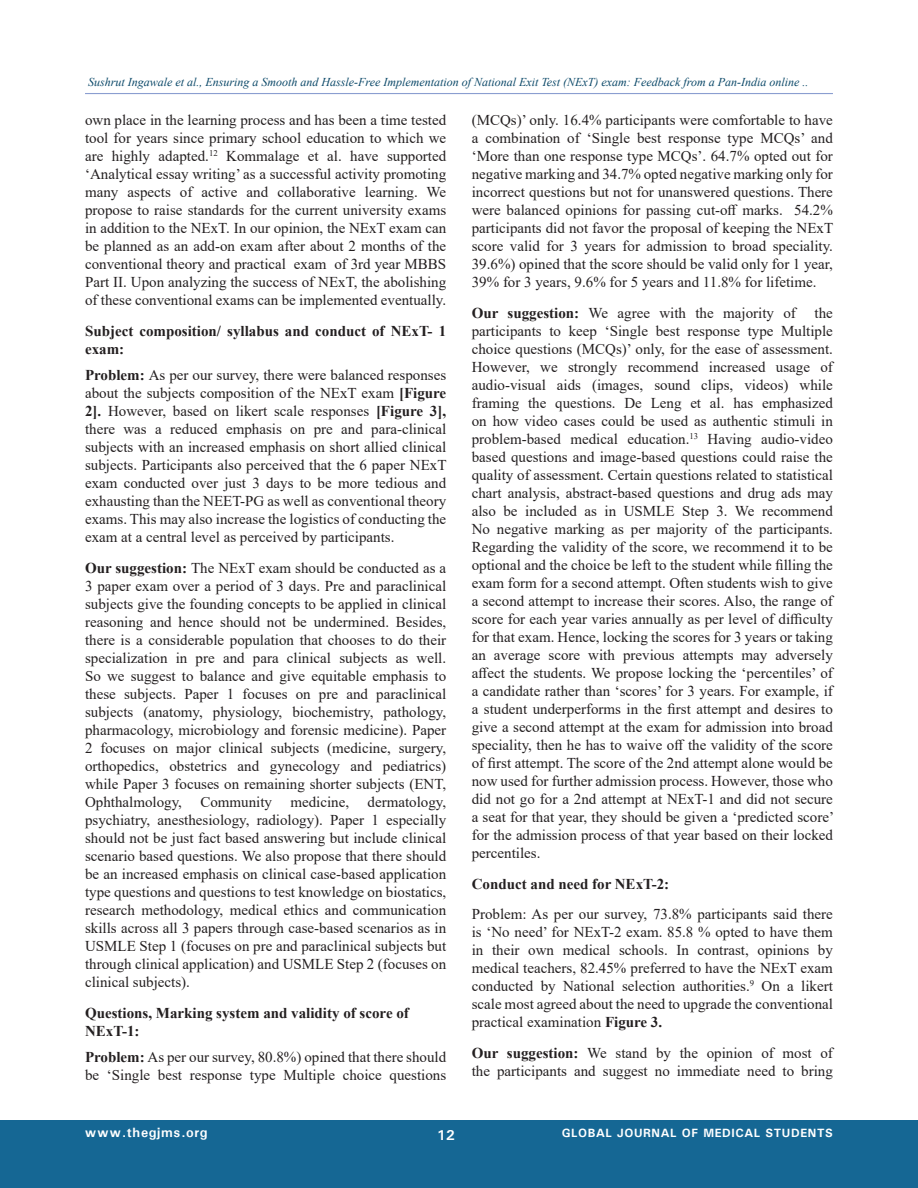
<style>
.page{position:relative;width:918px;height:1188px;background:#fff}
.page>*{position:absolute;margin:0;border:0;box-sizing:border-box;transform-origin:0 0}
.J_Para_2{font:15px/18px "Times New Roman";color:#231f20;text-align:justify}
.J_Para_2-2{font:700 15px/18px "Times New Roman";color:#231f20}
.t1{font:700 14.25px "Univers";color:#fff}
.t2{font:700 13.5px "Univers";letter-spacing:.05em;color:#fff}
.t3{font:italic 12px "Times New Roman";color:#0c4969}
.t4{font:700 12px "Univers";letter-spacing:.05em;color:#fff}
.s1{font-weight:700}
</style>
<div class="page">
<div style="left:0;top:1121px;width:918px;height:67px;background:#156794"></div>
<hr style="left:85px;top:93px;width:748px;height:1px;background:#8b9ed0">
<p class="t3" style="left:88px;top:74px;width:722px">Sushrut Ingawale et al., Ensuring a Smooth and Hassle-Free Implementation of National Exit Test (NExT) exam: Feedback from a Pan-India online ..</p>
<p class="J_Para_2" style="left:85px;top:111px;width:363px">own place in the learning process and has been a time tested tool for years since primary school education to which we are highly adapted.<sup>12</sup> Kommalage et al. have supported ‘Analytical essay writing’ as a successful activity promoting many aspects of active and collaborative learning. We propose to raise standards for the current university exams in addition to the NExT. In our opinion, the NExT exam can be planned as an add-on exam after about 2 months of the conventional theory and practical exam of 3rd year MBBS Part II. Upon analyzing the success of NExT, the abolishing of these conventional exams can be implemented eventually.</p>
<p class="J_Para_2-2" style="left:85px;top:321px;width:363px">Subject composition/ syllabus and conduct of NExT- 1 exam:</p>
<p class="J_Para_2" style="left:85px;top:366px;width:363px"><span class="s1">Problem:</span> As per our survey, there were balanced responses about the subjects composition of the NExT exam <span class="s1">[Figure 2].</span> However, based on likert scale responses <span class="s1">[Figure 3], </span>there was a reduced emphasis on pre and para-clinical subjects with an increased emphasis on short allied clinical subjects. Participants also perceived that the 6 paper NExT exam conducted over just 3 days to be more tedious and exhausting than the NEET-PG as well as conventional theory exams. This may also increase the logistics of conducting the exam at a central level as perceived by participants.</p>
<p class="J_Para_2" style="left:85px;top:559px;width:363px"><span class="s1">Our suggestion:</span> The NExT exam should be conducted as a 3 paper exam over a period of 3 days. Pre and paraclinical subjects give the founding concepts to be applied in clinical reasoning and hence should not be undermined. Besides, there is a considerable population that chooses to do their specialization in pre and para clinical subjects as well.<br>So we suggest to balance and give equitable emphasis to these subjects. Paper 1 focuses on pre and paraclinical subjects (anatomy, physiology, biochemistry, pathology, pharmacology, microbiology and forensic medicine). Paper 2 focuses on major clinical subjects (medicine, surgery, orthopedics, obstetrics and gynecology and pediatrics) while Paper 3 focuses on remaining shorter subjects (ENT, Ophthalmology, Community medicine, dermatology, psychiatry, anesthesiology, radiology). Paper 1 especially should not be just fact based answering but include clinical scenario based questions. We also propose that there should be an increased emphasis on clinical case-based application type questions and questions to test knowledge on biostatics, research methodology, medical ethics and communication skills across all 3 papers through case-based scenarios as in USMLE Step 1 (focuses on pre and paraclinical subjects but through clinical application) and USMLE Step 2 (focuses on clinical subjects).</p>
<p class="J_Para_2-2" style="left:85px;top:1004px;width:325px">Questions, Marking system and validity of score of<br>NExT-1:</p>
<p class="J_Para_2" style="left:85px;top:1048px;width:363px"><span class="s1">Problem:</span> As per our survey, 80.8%) opined that there should be ‘Single best response type Multiple choice questions</p>
<p class="J_Para_2" style="left:472px;top:111px;width:363px">(MCQs)’ only. 16.4% participants were comfortable to have a combination of ‘Single best response type MCQs’ and ‘More than one response type MCQs’. 64.7% opted out for negative marking and 34.7% opted negative marking only for incorrect questions but not for unanswered questions. There were balanced opinions for passing cut-off marks. 54.2% participants did not favor the proposal of keeping the NExT score valid for 3 years for admission to broad speciality.<br>39.6%) opined that the score should be valid only for 1 year, 39% for 3 years, 9.6% for 5 years and 11.8% for lifetime.</p>
<p class="J_Para_2" style="left:472px;top:303px;width:326px"><span class="s1">Our suggestion:</span> We agree with the majority of</p>
<p class="J_Para_2" style="left:472px;top:303px;width:364px;text-indent:343px">the participants to keep ‘Single best response type Multiple choice questions (MCQs)’ only, for the ease of assessment.<br>However, we strongly recommend increased usage of audio-visual aids (images, sound clips, videos) while framing the questions. De Leng et al. has emphasized on how video cases could be used as authentic stimuli in problem-based medical education.<sup>13</sup> Having audio-video based questions and image-based questions could raise the quality of assessment. Certain questions related to statistical chart analysis, abstract-based questions and drug ads may also be included as in USMLE Step 3. We recommend No negative marking as per majority of the participants.<br>Regarding the validity of the score, we recommend it to be optional and the choice be left to the student while filling the exam form for a second attempt. Often students wish to give a second attempt to increase their scores. Also, the range of score for each year varies annually as per level of difficulty for that exam. Hence, locking the scores for 3 years or taking an average score with previous attempts may adversely affect the students. We propose locking the ‘percentiles’ of a candidate rather than ‘scores’ for 3 years. For example, if a student underperforms in the first attempt and desires to give a second attempt at the exam for admission into broad speciality, then he has to waive off the validity of the score of first attempt. The score of the 2nd attempt alone would be now used for further admission process. However, those who did not go for a 2nd attempt at NExT-1 and did not secure a seat for that year, they should be given a ‘predicted score’ for the admission process of that year based on their locked percentiles.</p>
<p class="J_Para_2-2" style="left:472px;top:874px;width:199px">Conduct and need for NExT-2:</p>
<p class="J_Para_2" style="left:472px;top:905px;width:363px">Problem: As per our survey, 73.8% participants said there is ‘No need’ for NExT-2 exam. 85.8 % opted to have them in their own medical schools. In contrast, opinions by medical teachers, 82.45% preferred to have the NExT exam conducted by National selection authorities.<sup>9</sup> On a likert scale most agreed about the need to upgrade the conventional practical examination <span class="s1">Figure 3.</span></p>
<p class="J_Para_2" style="left:472px;top:1044px;width:363px"><span class="s1">Our suggestion:</span> We stand by the opinion of most of the participants and suggest no immediate need to bring</p>
<p class="t2" style="left:85px;top:1123px;width:125px">www.thegjms.org</p>
<p class="t1" style="left:437px;top:1126px;width:19px">12</p>
<p class="t4" style="left:562px;top:1125px;width:273px">GLOBAL JOURNAL OF MEDICAL STUDENTS</p>
</div>
